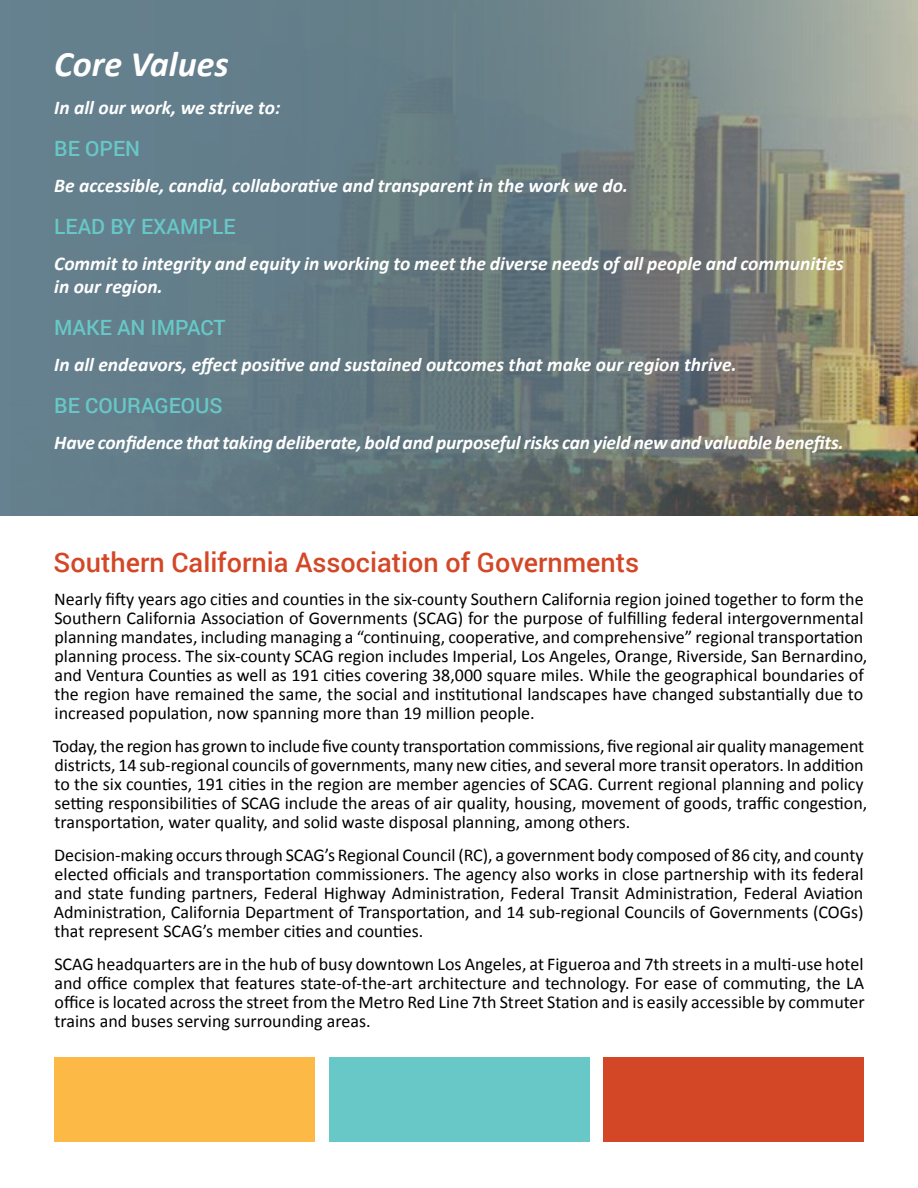
<style>
.page{position:relative;width:918px;height:1188px;background:#fff}
.page>*{position:absolute;margin:0;border:0;box-sizing:border-box;transform-origin:0 0}
.t1{font:italic 700 36px "Calibri";color:#fff}
.t2{font:500 27px "Roboto";color:#d34727}
.t3{font:500 21px "Roboto";color:#67c8c7}
.t4{font:italic 700 19.5px/22.5px "Calibri";color:#fff}
.t5{font:18px/19px "Calibri";color:#000}
</style>
<div class="page">
<svg style="left:0;top:0;width:918px;height:515px;fill:#657e86"></svg>
<div style="left:54px;top:1057px;width:260px;height:85px;background:#fdb945"></div>
<div style="left:329px;top:1057px;width:260px;height:85px;background:#67c8c7"></div>
<div style="left:604px;top:1057px;width:260px;height:85px;background:#d34727"></div>
<h1 class="t1" style="left:54px;top:41px;width:176px">Core Values</h1>
<p class="t4" style="left:54px;top:97px;width:228px">In all our work, we strive to:</p>
<p class="t3" style="left:54px;top:134px;width:87px">BE OPEN</p>
<p class="t4" style="left:54px;top:175px;width:575px">Be accessible, candid, collaborative and transparent in the work we do.</p>
<p class="t3" style="left:54px;top:212px;width:183px">LEAD BY EXAMPLE</p>
<p class="t4" style="left:54px;top:253px;width:791px">Commit to integrity and equity in working to meet the diverse needs of all people and communities in our region.</p>
<p class="t3" style="left:54px;top:313px;width:173px">MAKE AN IMPACT</p>
<p class="t4" style="left:54px;top:353px;width:684px">In all endeavors, effect positive and sustained outcomes that make our region thrive.</p>
<p class="t3" style="left:54px;top:391px;width:170px">BE COURAGEOUS</p>
<p class="t4" style="left:54px;top:431px;width:791px">Have confidence that taking deliberate, bold and purposeful risks can yield new and valuable benefits.</p>
<h2 class="t2" style="left:54px;top:543px;width:587px">Southern California Association of Governments</h2>
<p class="t5" style="left:54px;top:589px;width:815px">Nearly fifty years ago cities and counties in the six-county Southern California region joined together to form the Southern California Association of Governments (SCAG) for the purpose of fulfilling federal intergovernmental planning mandates, including managing a “continuing, cooperative, and comprehensive” regional transportation planning process. The six-county SCAG region includes Imperial, Los Angeles, Orange, Riverside, San Bernardino, and Ventura Counties as well as 191 cities covering 38,000 square miles. While the geographical boundaries of the region have remained the same, the social and institutional landscapes have changed substantially due to increased population, now spanning more than 19 million people.</p>
<p class="t5" style="left:53px;top:736px;width:816px">Today, the region has grown to include five county transportation commissions, five regional air quality management districts, 14 sub-regional councils of governments, many new cities, and several more transit operators. In addition to the six counties, 191 cities in the region are member agencies of SCAG. Current regional planning and policy setting responsibilities of SCAG include the areas of air quality, housing, movement of goods, traffic congestion, transportation, water quality, and solid waste disposal planning, among others.</p>
<p class="t5" style="left:54px;top:846px;width:811px;text-align:justify">Decision-making occurs through SCAG’s Regional Council (RC), a government body composed of 86 city, and county elected officials and transportation commissioners. The agency also works in close partnership with its federal and state funding partners, Federal Highway Administration, Federal Transit Administration, Federal Aviation Administration, California Department of Transportation, and 14 sub-regional Councils of Governments (COGs) that represent SCAG’s member cities and counties.</p>
<p class="t5" style="left:54px;top:955px;width:812px;text-align:justify">SCAG headquarters are in the hub of busy downtown Los Angeles, at Figueroa and 7th streets in a multi-use hotel and office complex that features state-of-the-art architecture and technology. For ease of commuting, the LA office is located across the street from the Metro Red Line 7th Street Station and is easily accessible by commuter trains and buses serving surrounding areas.</p>
</div>
